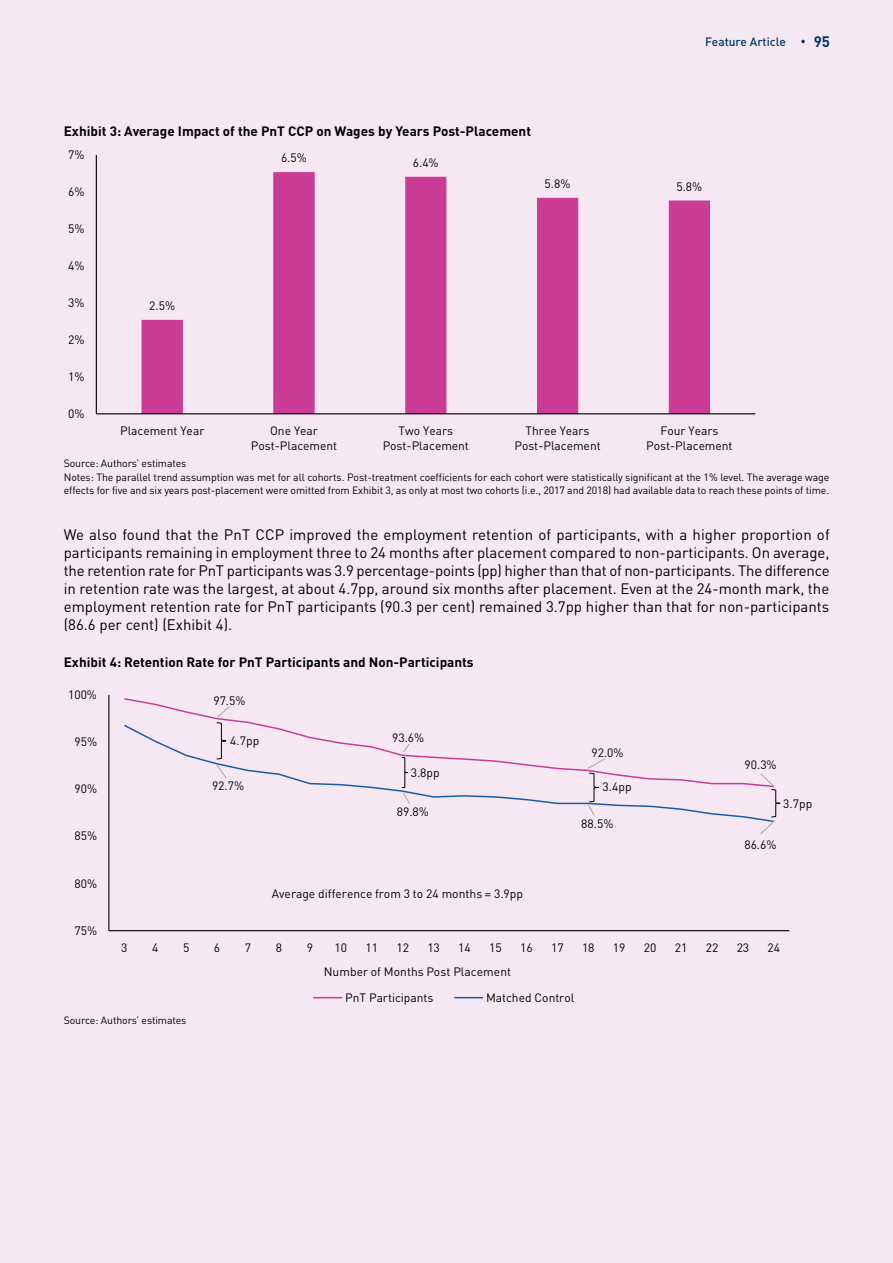
<style>
.page{position:relative;width:893px;height:1263px;background:#f6e8f2}
.page>*{position:absolute;margin:0;border:0;box-sizing:border-box;transform-origin:0 0}
.t1{font:15px/18px "DIN Pro";color:#000;text-align:justify}
.t2{font:700 15px "DIN Pro";color:#003965}
.t3{font:700 13.5px "DIN Pro";color:#000}
.t4{font:12px/15.3px "DIN Pro";color:#000;text-align:center}
.t5{font:500 12px "DIN Pro";color:#003965}
.t6{font:10.5px/13.5px "DIN Pro";letter-spacing:-.01em;color:#000}
</style>
<div class="page">
<svg style="left:142px;top:172px;width:568px;height:241px"></svg>
<hr style="left:96px;top:155px;width:1px;height:259px;background:#000">
<hr style="left:96px;top:413px;width:659px;height:1px;background:#000">
<hr style="left:108px;top:695px;width:1px;height:236px;background:#000">
<hr style="left:109px;top:930px;width:680px;height:1px;background:#000">
<svg style="left:124px;top:698px;width:130px;height:25px"></svg>
<svg style="left:124px;top:723px;width:635px;height:97px"></svg>
<svg style="left:313px;top:997px;width:29px;height:1px"></svg>
<svg style="left:454px;top:997px;width:29px;height:1px"></svg>
<svg style="left:216px;top:705px;width:14px;height:74px"></svg>
<svg style="left:401px;top:743px;width:10px;height:62px"></svg>
<svg style="left:587px;top:758px;width:19px;height:58px"></svg>
<svg style="left:759px;top:773px;width:22px;height:61px"></svg>
<svg style="left:801px;top:40px;width:4px;height:3px"></svg>
<p class="t5" style="left:705px;top:32px;width:82px">Feature Article</p>
<p class="t2" style="left:814px;top:29px;width:18px">95</p>
<p class="t3" style="left:64px;top:119px;width:469px">Exhibit 3: Average Impact of the PnT CCP on Wages by Years Post-Placement</p>
<p class="t4" style="left:68px;top:146px;width:18px">7%</p>
<p class="t4" style="left:68px;top:183px;width:18px">6%</p>
<p class="t4" style="left:68px;top:220px;width:18px">5%</p>
<p class="t4" style="left:68px;top:257px;width:18px">4%</p>
<p class="t4" style="left:68px;top:294px;width:18px">3%</p>
<p class="t4" style="left:68px;top:331px;width:18px">2%</p>
<p class="t4" style="left:68px;top:368px;width:18px">1%</p>
<p class="t4" style="left:68px;top:405px;width:18px">0%</p>
<p class="t4" style="left:149px;top:298px;width:27px">2.5%</p>
<p class="t4" style="left:281px;top:150px;width:27px">6.5%</p>
<p class="t4" style="left:413px;top:155px;width:27px">6.4%</p>
<p class="t4" style="left:545px;top:176px;width:27px">5.8%</p>
<p class="t4" style="left:676px;top:178px;width:27px">5.8%</p>
<p class="t4" style="left:120px;top:422px;width:86px">Placement Year</p>
<p class="t4" style="left:251px;top:422px;width:88px">One Year<br>Post-Placement</p>
<p class="t4" style="left:383px;top:422px;width:88px">Two Years<br>Post-Placement</p>
<p class="t4" style="left:514px;top:422px;width:88px">Three Years<br>Post-Placement</p>
<p class="t4" style="left:646px;top:422px;width:88px">Four Years<br>Post-Placement</p>
<p class="t6" style="left:64px;top:455px;width:767px">Source: Authors’ estimates<br>Notes: The parallel trend assumption was met for all cohorts. Post-treatment coefficients for each cohort were statistically significant at the 1% level. The average wage effects for five and six years post-placement were omitted from Exhibit 3, as only at most two cohorts (i.e., 2017 and 2018) had available data to reach these points of time.</p>
<p class="t1" style="left:64px;top:524px;width:767px">We also found that the PnT CCP improved the employment retention of participants, with a higher proportion of participants remaining in employment three to 24 months after placement compared to non-participants. On average, the retention rate for PnT participants was 3.9 percentage-points (pp) higher than that of non-participants. The difference in retention rate was the largest, at about 4.7pp, around six months after placement. Even at the 24-month mark, the employment retention rate for PnT participants (90.3 per cent) remained 3.7pp higher than that for non-participants (86.6 per cent) (Exhibit 4).</p>
<p class="t3" style="left:64px;top:650px;width:411px">Exhibit 4: Retention Rate for PnT Participants and Non-Participants</p>
<p class="t4" style="left:213px;top:692px;width:34px">97.5%</p>
<p class="t4" style="left:392px;top:730px;width:34px">93.6%</p>
<p class="t4" style="left:68px;top:686px;width:30px">100%</p>
<p class="t4" style="left:230px;top:733px;width:31px">4.7pp</p>
<p class="t4" style="left:74px;top:734px;width:24px">95%</p>
<p class="t4" style="left:74px;top:781px;width:24px">90%</p>
<p class="t4" style="left:74px;top:828px;width:24px">85%</p>
<p class="t4" style="left:74px;top:875px;width:24px">80%</p>
<p class="t4" style="left:74px;top:922px;width:24px">75%</p>
<p class="t4" style="left:212px;top:778px;width:34px">92.7%</p>
<p class="t4" style="left:411px;top:764px;width:31px">3.8pp</p>
<p class="t4" style="left:397px;top:803px;width:34px">89.8%</p>
<p class="t4" style="left:272px;top:886px;width:253px">Average difference from 3 to 24 months = 3.9pp</p>
<p class="t4" style="left:591px;top:744px;width:34px">92.0%</p>
<p class="t4" style="left:603px;top:779px;width:31px">3.4pp</p>
<p class="t4" style="left:581px;top:815px;width:34px">88.5%</p>
<p class="t4" style="left:744px;top:756px;width:34px">90.3%</p>
<p class="t4" style="left:783px;top:795px;width:31px">3.7pp</p>
<p class="t4" style="left:744px;top:836px;width:34px">86.6%</p>
<p class="t4" style="left:121px;top:939px;width:8px">3</p>
<p class="t4" style="left:152px;top:939px;width:8px">4</p>
<p class="t4" style="left:183px;top:939px;width:8px">5</p>
<p class="t4" style="left:214px;top:939px;width:8px">6</p>
<p class="t4" style="left:245px;top:939px;width:8px">7</p>
<p class="t4" style="left:276px;top:939px;width:8px">8</p>
<p class="t4" style="left:307px;top:939px;width:8px">9</p>
<p class="t4" style="left:335px;top:939px;width:14px">10</p>
<p class="t4" style="left:365px;top:939px;width:14px">11</p>
<p class="t4" style="left:396px;top:939px;width:14px">12</p>
<p class="t4" style="left:427px;top:939px;width:14px">13</p>
<p class="t4" style="left:458px;top:939px;width:14px">14</p>
<p class="t4" style="left:489px;top:939px;width:14px">15</p>
<p class="t4" style="left:520px;top:939px;width:14px">16</p>
<p class="t4" style="left:551px;top:939px;width:14px">17</p>
<p class="t4" style="left:582px;top:939px;width:14px">18</p>
<p class="t4" style="left:613px;top:939px;width:14px">19</p>
<p class="t4" style="left:644px;top:939px;width:14px">20</p>
<p class="t4" style="left:675px;top:939px;width:14px">21</p>
<p class="t4" style="left:706px;top:939px;width:14px">22</p>
<p class="t4" style="left:737px;top:939px;width:14px">23</p>
<p class="t4" style="left:768px;top:939px;width:14px">24</p>
<p class="t4" style="left:345px;top:958px;width:167px;line-height:25.7px;text-align:left;text-indent:-21px">Number of Months Post Placement<br>PnT Participants</p>
<p class="t4" style="left:486px;top:989px;width:90px">Matched Control</p>
<p class="t6" style="left:64px;top:1013px;width:124px">Source: Authors’ estimates</p>
</div>
